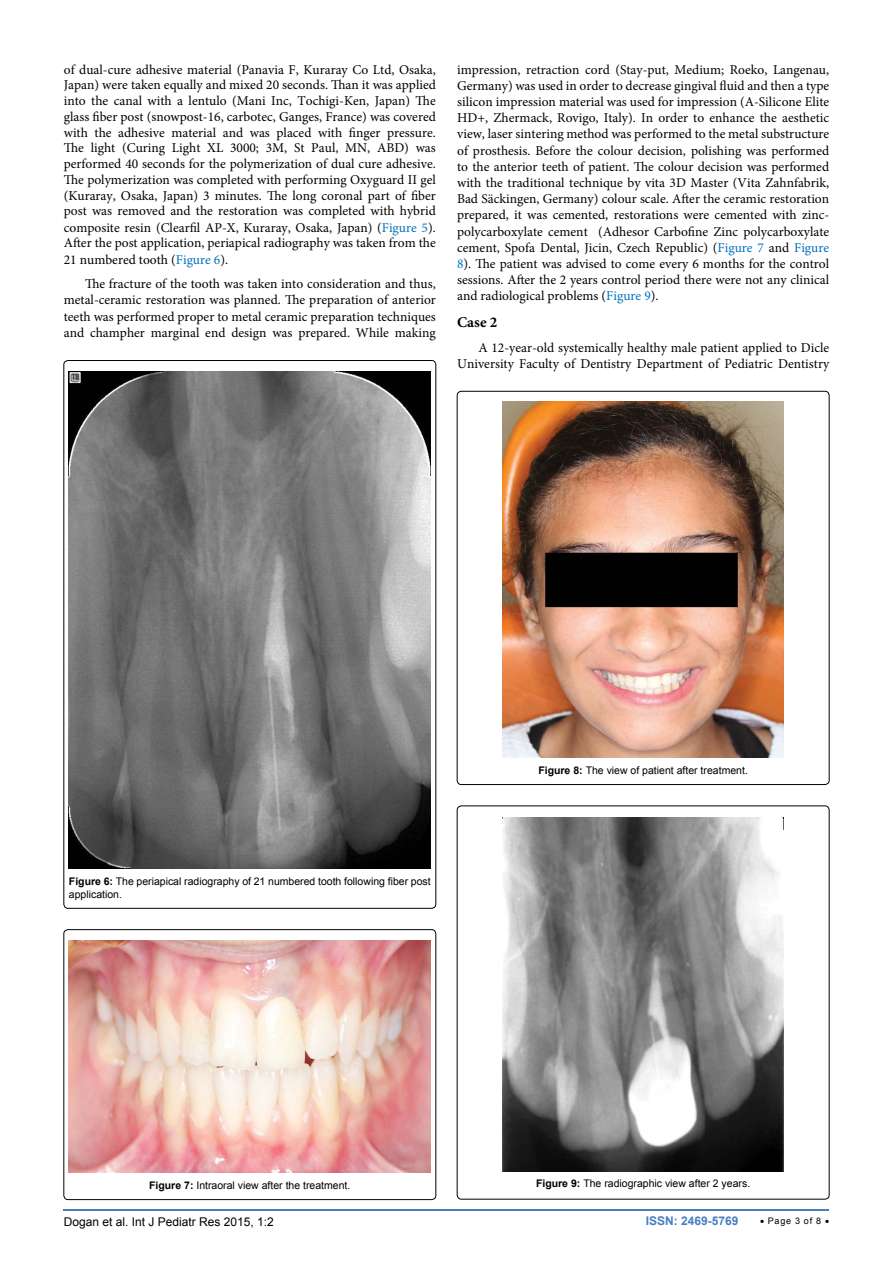
<style>
.page{position:relative;width:893px;height:1263px;background:#fff}
.page>*{position:absolute;margin:0;border:0;box-sizing:border-box;transform-origin:0 0}
.t1{font:700 15px "Minion Pro";color:#000}
.t2{font:13.5px/16.2px "Minion Pro";color:#000;text-align:justify}
.t3{font:12px "Arial";color:#000}
.t4{font:700 12px "Arial";color:#487ec0}
.t5{font:10.5px/12.6px "Arial";color:#000}
.t6{font:9px "Arial";letter-spacing:.08em;color:#000}
.s1{color:#0072bc}
.s2{font-weight:700}
</style>
<div class="page">
<hr style="left:64px;top:1209px;width:765px;height:2px;background:#487ec0">
<img style="left:69px;top:371px;width:362px;height:498px">
<div style="left:64px;top:929px;width:372px;height:270px;border:1px solid #000;border-radius:4px"></div>
<img style="left:69px;top:940px;width:362px;height:232px">
<div style="left:457px;top:391px;width:372px;height:393px;border:1px solid #000;border-radius:4px"></div>
<img style="left:502px;top:402px;width:282px;height:356px">
<div style="left:457px;top:806px;width:372px;height:393px;border:1px solid #000;border-radius:4px"></div>
<img style="left:502px;top:818px;width:282px;height:353px">
<p class="t2" style="left:64px;top:61px;width:374px">of dual-cure adhesive material (Panavia F, Kuraray Co Ltd, Osaka, Japan) were taken equally and mixed 20 seconds. Than it was applied into the canal with a lentulo (Mani Inc, Tochigi-Ken, Japan) The glass fiber post (snowpost-16, carbotec, Ganges, France) was covered with the adhesive material and was placed with finger pressure.<br>The light (Curing Light XL 3000; 3M, St Paul, MN, ABD) was performed 40 seconds for the polymerization of dual cure adhesive.<br>The polymerization was completed with performing Oxyguard II gel (Kuraray, Osaka, Japan) 3 minutes. The long coronal part of fiber post was removed and the restoration was completed with hybrid composite resin (Clearfil AP-X, Kuraray, Osaka, Japan) (<span class="s1">Figure 5</span>).<br>After the post application, periapical radiography was taken from the 21 numbered tooth (<span class="s1">Figure 6</span>).</p>
<p class="t2" style="left:64px;top:276px;width:374px;text-indent:21px">The fracture of the tooth was taken into consideration and thus, metal-ceramic restoration was planned. The preparation of anterior teeth was performed proper to metal ceramic preparation techniques and champher marginal end design was prepared. While making</p>
<p class="t2" style="left:457px;top:61px;width:374px">impression, retraction cord (Stay-put, Medium; Roeko, Langenau, Germany) was used in order to decrease gingival fluid and then a type silicon impression material was used for impression (A-Silicone Elite HD+, Zhermack, Rovigo, Italy). In order to enhance the aesthetic view, laser sintering method was performed to the metal substructure of prosthesis. Before the colour decision, polishing was performed to the anterior teeth of patient. The colour decision was performed with the traditional technique by vita 3D Master (Vita Zahnfabrik, Bad Säckingen, Germany) colour scale. After the ceramic restoration prepared, it was cemented, restorations were cemented with zinc&shy;polycarboxylate cement (Adhesor Carbofine Zinc polycarboxylate cement, Spofa Dental, Jicin, Czech Republic) (<span class="s1">Figure 7</span> and <span class="s1">Figure 8</span>). The patient was advised to come every 6 months for the control sessions. After the 2 years control period there were not any clinical and radiological problems (<span class="s1">Figure 9</span>).</p>
<p class="t1" style="left:457px;top:312px;width:42px">Case 2</p>
<p class="t2" style="left:457px;top:339px;width:374px;text-align:right">A 12-year-old systemically healthy male patient applied to Dicle<br>University Faculty of Dentistry Department of Pediatric Dentistry</p>
<p class="t5" style="left:69px;top:875px;width:363px"><span class="s2">Figure 6:</span> The periapical radiography of 21 numbered tooth following fiber post application.</p>
<p class="t5" style="left:538px;top:764px;width:211px"><span class="s2">Figure 8:</span> The view of patient after treatment.</p>
<p class="t5" style="left:149px;top:1178px;width:203px"><span class="s2">Figure 7:</span> Intraoral view after the treatment.</p>
<p class="t5" style="left:536px;top:1177px;width:216px"><span class="s2">Figure 9:</span> The radiographic view after 2 years.</p>
<p class="t3" style="left:64px;top:1213px;width:212px">Dogan et al. Int J Pediatr Res 2015, 1:2</p>
<p class="t4" style="left:646px;top:1212px;width:94px">ISSN: 2469-5769</p>
<p class="t6" style="left:760px;top:1214px;width:71px">• Page 3 of 8 •</p>
</div>
